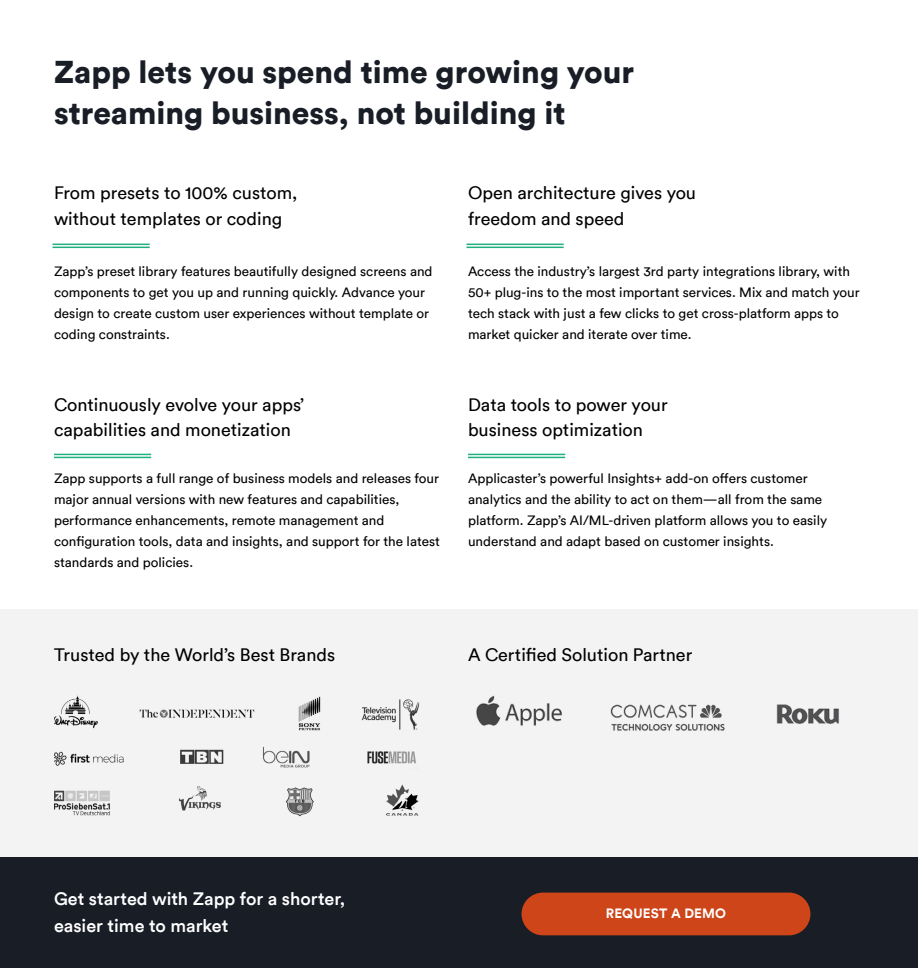
<style>
.page{position:relative;width:918px;height:968px;background:#fff}
.page>*{position:absolute;margin:0;border:0;box-sizing:border-box;transform-origin:0 0}
.t1{font:900 31.5px/40.5px "Circular";color:#181d26}
.t2{font:18px/25.5px "Circular";color:#000}
.t3{font:500 18px/27px "Circular";color:#fff}
.t4{font:13.5px/21px "Circular";color:#000}
.t5{font:700 13.5px "Circular";letter-spacing:.01em;color:#fff}
</style>
<div class="page">
<div style="left:0;top:609px;width:918px;height:248px;background:#f3f3f4"></div>
<div style="left:0;top:857px;width:918px;height:111px;background:#181d26"></div>
<img style="left:54px;top:695px;width:366px;height:122px">
<img style="left:476px;top:695px;width:363px;height:36px">
<div style="left:522px;top:892px;width:288px;height:43px;background:#cd4518;border-radius:21px"></div>
<hr style="left:468px;top:453px;width:97px;height:2px;background:#20af7f">
<hr style="left:468px;top:456px;width:97px;height:2px;background:#20af7f">
<hr style="left:466px;top:243px;width:98px;height:2px;background:#20af7f">
<hr style="left:466px;top:246px;width:98px;height:2px;background:#20af7f">
<hr style="left:54px;top:453px;width:97px;height:2px;background:#20af7f">
<hr style="left:54px;top:456px;width:97px;height:2px;background:#20af7f">
<hr style="left:52px;top:243px;width:98px;height:2px;background:#20af7f">
<hr style="left:52px;top:246px;width:98px;height:2px;background:#20af7f">
<h1 class="t1" style="left:54px;top:51px;width:582px">Zapp lets you spend time growing your streaming business, not building it</h1>
<h2 class="t2" style="left:54px;top:180px;width:245px">From presets to 100% custom, without templates or coding</h2>
<p class="t4" style="left:54px;top:260px;width:380px">Zapp’s preset library features beautifully designed screens and components to get you up and running quickly. Advance your design to create custom user experiences without template or coding constraints.</p>
<h2 class="t2" style="left:54px;top:391px;width:252px">Continuously evolve your apps’ capabilities and monetization</h2>
<p class="t4" style="left:54px;top:467px;width:388px">Zapp supports a full range of business models and releases four major annual versions with new features and capabilities, performance enhancements, remote management and configuration tools, data and insights, and support for the latest standards and policies.</p>
<h2 class="t2" style="left:468px;top:180px;width:230px">Open architecture gives you freedom and speed</h2>
<p class="t4" style="left:468px;top:260px;width:393px">Access the industry’s largest 3rd party integrations library, with 50+ plug-ins to the most important services. Mix and match your tech stack with just a few clicks to get cross-platform apps to market quicker and iterate over time.</p>
<h2 class="t2" style="left:468px;top:391px;width:201px">Data tools to power your business optimization</h2>
<p class="t4" style="left:468px;top:467px;width:361px">Applicaster’s powerful Insights+ add-on offers customer analytics and the ability to act on them—all from the same platform. Zapp’s AI/ML-driven platform allows you to easily understand and adapt based on customer insights.</p>
<h2 class="t2" style="left:54px;top:642px;width:283px">Trusted by the World’s Best Brands</h2>
<h2 class="t2" style="left:468px;top:642px;width:226px">A Certified Solution Partner</h2>
<h2 class="t3" style="left:54px;top:885px;width:293px">Get started with Zapp for a shorter, easier time to market</h2>
<p class="t5" style="left:606px;top:904px;width:122px">REQUEST A DEMO</p>
</div>
